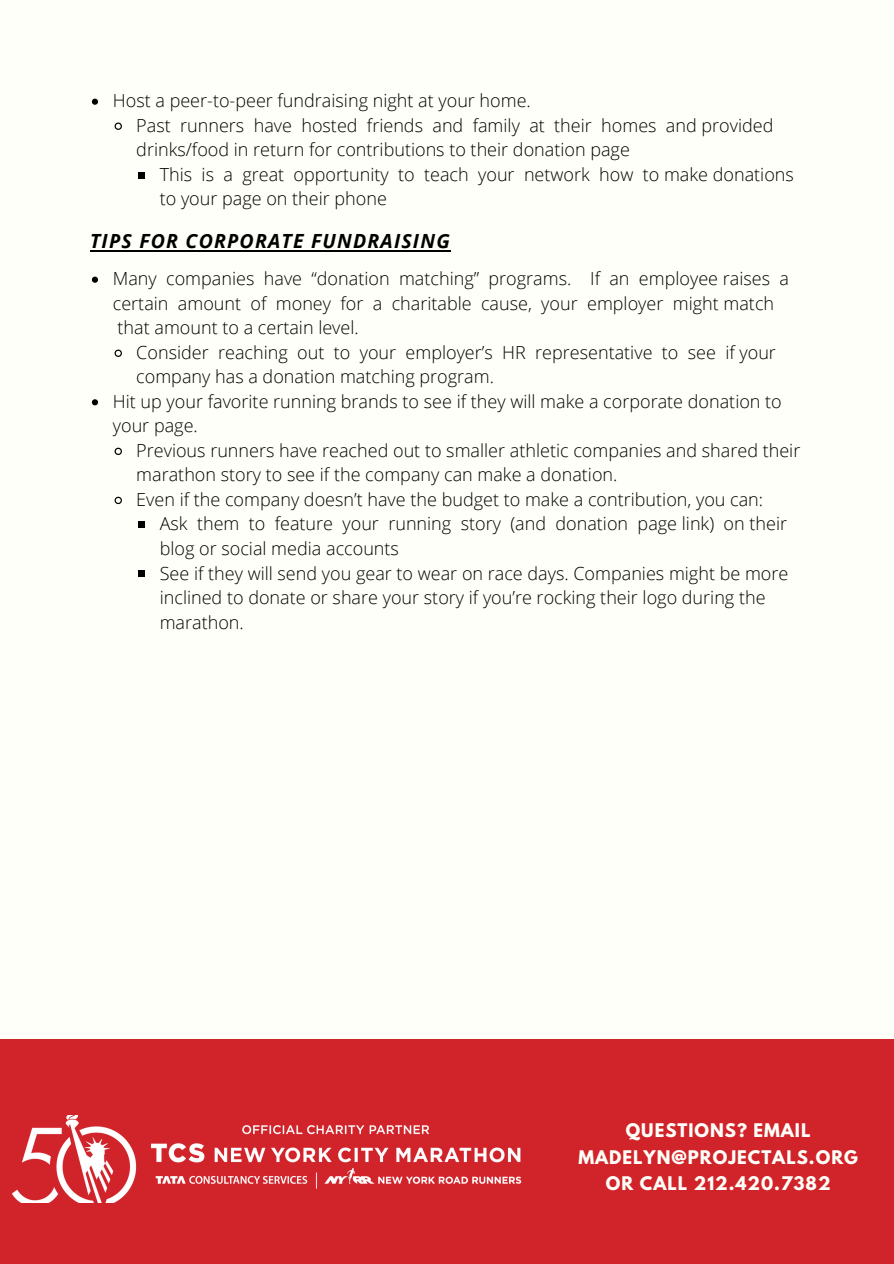
<style>
.page{position:relative;width:894px;height:1264px;background:#fff}
.page>*{position:absolute;margin:0;border:0;box-sizing:border-box;transform-origin:0 0}
.t1{font:italic 700 19.5px "Open Sans";letter-spacing:.06em;color:#000}
.t2{font:300 18px/24.5px "Open Sans";color:#000}
.t3{font:700 16.65px/26.4px "League Spartan";letter-spacing:.06em;color:#fffff9;text-align:center}
</style>
<div class="page">
<div style="left:0;top:0;width:893px;height:1263px;background:#fffff9"></div>
<svg style="left:92px;top:99px;width:6px;height:6px"></svg>
<svg style="left:114px;top:122px;width:8px;height:8px"></svg>
<div style="left:138px;top:172px;width:7px;height:6px;background:#000"></div>
<hr style="left:90px;top:250px;width:361px;height:2px;background:#000">
<svg style="left:92px;top:276px;width:6px;height:7px"></svg>
<svg style="left:114px;top:349px;width:8px;height:8px"></svg>
<svg style="left:92px;top:399px;width:6px;height:6px"></svg>
<svg style="left:114px;top:447px;width:8px;height:8px"></svg>
<svg style="left:114px;top:496px;width:8px;height:9px"></svg>
<div style="left:138px;top:522px;width:7px;height:6px;background:#000"></div>
<div style="left:138px;top:571px;width:7px;height:6px;background:#000"></div>
<div style="left:0;top:1039px;width:893px;height:224px;background:#d1232a"></div>
<img style="left:11px;top:1115px;width:511px;height:87px">
<p class="t2" style="left:113px;top:88px;width:419px">Host a peer-to-peer fundraising night at your home.</p>
<p class="t2" style="left:136px;top:112px;width:638px">Past runners have hosted friends and family at their homes and provided drinks/food in return for contributions to their donation page</p>
<p class="t2" style="left:160px;top:162px;width:635px">This is a great opportunity to teach your network how to make donations to your page on their phone</p>
<p class="t1" style="left:90px;top:227px;width:361px">TIPS FOR CORPORATE FUNDRAISING</p>
<p class="t2" style="left:113px;top:266px;width:677px">Many companies have “donation matching” programs. If an employee raises a certain amount of money for a charitable cause, your employer might match that amount to a certain level.</p>
<p class="t2" style="left:136px;top:339px;width:641px">Consider reaching out to your employerʼs HR representative to see if your company has a donation matching program.</p>
<p class="t2" style="left:113px;top:388px;width:670px">Hit up your favorite running brands to see if they will make a corporate donation to your page.</p>
<p class="t2" style="left:136px;top:437px;width:665px">Previous runners have reached out to smaller athletic companies and shared their marathon story to see if the company can make a donation.</p>
<p class="t2" style="left:136px;top:486px;width:628px">Even if the company doesnʼt have the budget to make a contribution, you can:</p>
<p class="t2" style="left:160px;top:511px;width:628px">Ask them to feature your running story (and donation page link) on their blog or social media accounts</p>
<p class="t2" style="left:160px;top:560px;width:630px">See if they will send you gear to wear on race days. Companies might be more inclined to donate or share your story if youʼre rocking their logo during the marathon.</p>
<p class="t3" style="left:578px;top:1119px;width:281px">QUESTIONS? EMAIL<br>MADELYN@PROJECTALS.ORG</p>
<p class="t3" style="left:605px;top:1172px;width:226px">OR CALL 212.420.7382</p>
</div>
